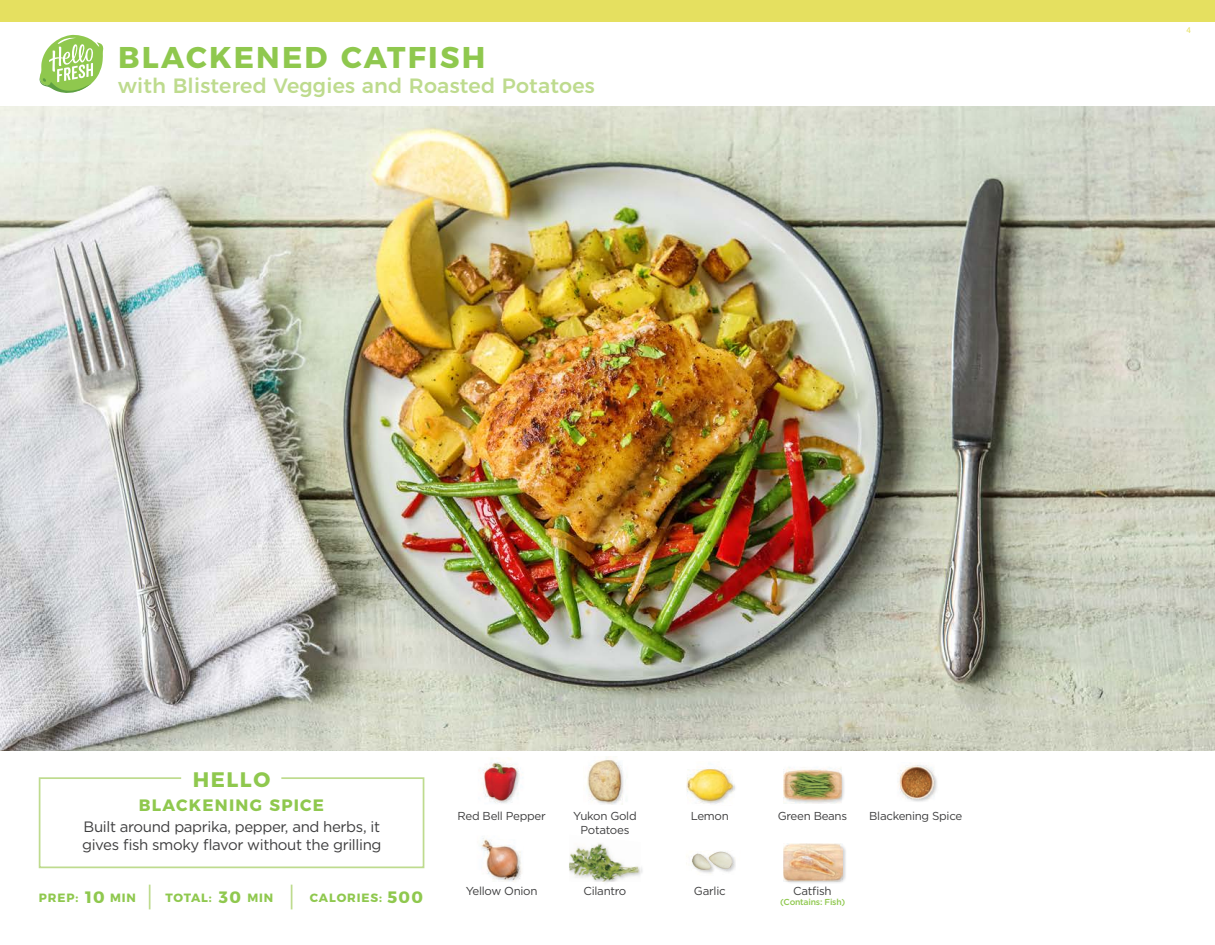
<style>
.page{position:relative;width:1215px;height:945px;background:#fff}
.page>*{position:absolute;margin:0;border:0;box-sizing:border-box;transform-origin:0 0}
.t1{font:700 30px "Montserrat";letter-spacing:.075em;color:#8fc84e}
.t2{font:700 21px "Montserrat";letter-spacing:.075em;color:#8fc84e}
.t3{font:500 20.7px "Montserrat";letter-spacing:.01em;color:#bedb8e}
.t4{font:700 16.5px "Montserrat";letter-spacing:.075em;color:#8fc84e}
.t5{font:15px/18px "Gotham";letter-spacing:-.025em;color:#3e3e3f}
.t6{font:700 12px "Montserrat";letter-spacing:.075em;color:#8fc84e}
.t7{font:11.55px/14.4px "Gotham";letter-spacing:-.025em;color:#3e3e3f;text-align:center}
.t8{font:9px "Source Sans Pro";color:#e5e060}
.t9{font:500 8.7px "Gotham";letter-spacing:-.025em;color:#8fc84e}
</style>
<div class="page">
<div style="left:0;top:0;width:1215px;height:21px;background:#e5e060"></div>
<img style="left:0;top:107px;width:1215px;height:644px">
<svg style="left:38px;top:777px;width:387px;height:92px"></svg>
<img style="left:483px;top:761px;width:40px;height:28px">
<img style="left:484px;top:763px;width:36px;height:41px">
<img style="left:481px;top:838px;width:41px;height:44px">
<img style="left:686px;top:769px;width:49px;height:35px">
<img style="left:691px;top:851px;width:33px;height:13px">
<img style="left:693px;top:852px;width:43px;height:22px">
<img style="left:587px;top:756px;width:25px;height:32px">
<img style="left:588px;top:760px;width:36px;height:45px">
<img style="left:569px;top:843px;width:72px;height:39px">
<img style="left:842px;top:775px;width:2px;height:24px">
<img style="left:784px;top:770px;width:58px;height:34px">
<img style="left:789px;top:847px;width:57px;height:36px">
<img style="left:783px;top:843px;width:60px;height:39px">
<img style="left:897px;top:765px;width:40px;height:37px">
<hr style="left:149px;top:885px;width:2px;height:24px;background:#bedb8e">
<svg style="left:291px;top:885px;width:1px;height:24px"></svg>
<svg style="left:39px;top:34px;width:65px;height:59px"></svg>
<h1 class="t1" style="left:118px;top:32px;width:368px">BLACKENED CATFISH</h1>
<h3 class="t3" style="left:118px;top:69px;width:478px">with Blistered Veggies and Roasted Potatoes</h3>
<p class="t8" style="left:1186px;top:25px;width:6px">4</p>
<h2 class="t2" style="left:193px;top:762px;width:79px">HELLO</h2>
<h3 class="t4" style="left:139px;top:792px;width:187px">BLACKENING SPICE</h3>
<p class="t5" style="left:82px;top:817px;width:301px">Built around paprika, pepper, and herbs, it gives fish smoky flavor without the grilling</p>
<h3 class="t4" style="left:85px;top:883px;width:21px">10</h3>
<h3 class="t4" style="left:219px;top:883px;width:24px">30</h3>
<h3 class="t4" style="left:387px;top:883px;width:37px">500</h3>
<p class="t6" style="left:39px;top:888px;width:41px">PREP:</p>
<p class="t6" style="left:110px;top:888px;width:27px">MIN</p>
<p class="t6" style="left:166px;top:888px;width:48px">TOTAL:</p>
<p class="t6" style="left:247px;top:888px;width:27px">MIN</p>
<p class="t6" style="left:310px;top:888px;width:74px">CALORIES:</p>
<p class="t7" style="left:458px;top:809px;width:90px">Red Bell Pepper</p>
<p class="t7" style="left:466px;top:883px;width:73px">Yellow Onion</p>
<p class="t7" style="left:573px;top:809px;width:65px">Yukon Gold<br>Potatoes</p>
<p class="t7" style="left:584px;top:883px;width:44px">Cilantro</p>
<p class="t7" style="left:691px;top:809px;width:40px">Lemon</p>
<p class="t7" style="left:869px;top:809px;width:95px">Blackening Spice</p>
<p class="t7" style="left:778px;top:809px;width:71px">Green Beans</p>
<p class="t7" style="left:694px;top:883px;width:33px">Garlic</p>
<p class="t7" style="left:793px;top:883px;width:40px">Catfish</p>
<p class="t9" style="left:780px;top:896px;width:67px">(Contains: Fish)</p>
</div>
